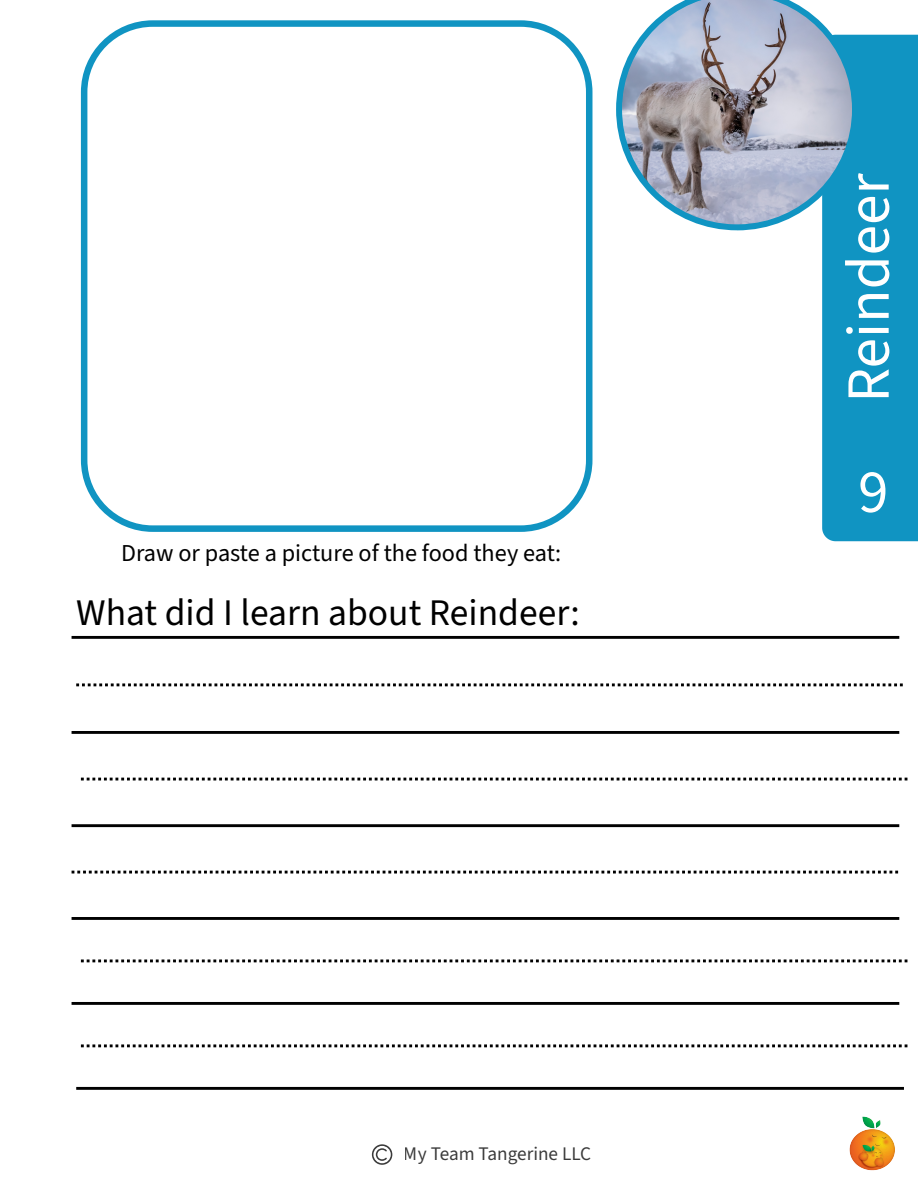
<style>
.page{position:relative;width:918px;height:1188px;background:#fff}
.page>*{position:absolute;margin:0;border:0;box-sizing:border-box;transform-origin:0 0}
.t1{font:61.35px "Source Sans 3";color:#fff}
.t2{font:37.5px "Source Sans 3";color:#000}
.t3{font:24.3px "Source Sans 3";color:#000}
.t4{font:19.2px "Source Sans 3";color:#000}
</style>
<div class="page">
<div style="left:822px;top:35px;width:96px;height:506px;background:#1094c2"></div>
<hr style="left:72px;top:636px;width:827px;height:3px;background:#000">
<hr style="left:72px;top:731px;width:827px;height:3px;background:#000">
<hr style="left:72px;top:824px;width:827px;height:3px;background:#000">
<hr style="left:72px;top:917px;width:827px;height:3px;background:#000">
<hr style="left:72px;top:1002px;width:827px;height:3px;background:#000">
<hr style="left:76px;top:1087px;width:828px;height:3px;background:#000">
<svg style="left:76px;top:683px;width:827px;height:3px"></svg>
<svg style="left:81px;top:778px;width:827px;height:2px"></svg>
<svg style="left:72px;top:871px;width:827px;height:3px"></svg>
<svg style="left:81px;top:959px;width:827px;height:3px"></svg>
<svg style="left:81px;top:1044px;width:827px;height:3px"></svg>
<svg style="left:616px;top:34px;width:242px;height:196px;fill:#1094c2"></svg>
<svg style="left:81px;top:20px;width:511px;height:512px"></svg>
<img style="left:622px;top:0;width:230px;height:224px">
<img style="left:849px;top:1116px;width:46px;height:55px">
<svg style="left:372px;top:1144px;width:20px;height:21px"></svg>
<p class="t3" style="left:121px;top:538px;width:442px">Draw or paste a picture of the food they eat:</p>
<h2 class="t2" style="left:76px;top:589px;width:505px">What did I learn about Reindeer:</h2>
<p class="t4" style="left:404px;top:1142px;width:189px">My Team Tangerine LLC</p>
<h1 class="t1" style="left:830px;top:403px;width:231px;rotate:-90deg">Reindeer</h1>
<h1 class="t1" style="left:858px;top:453px;width:32px">9</h1>
</div>
